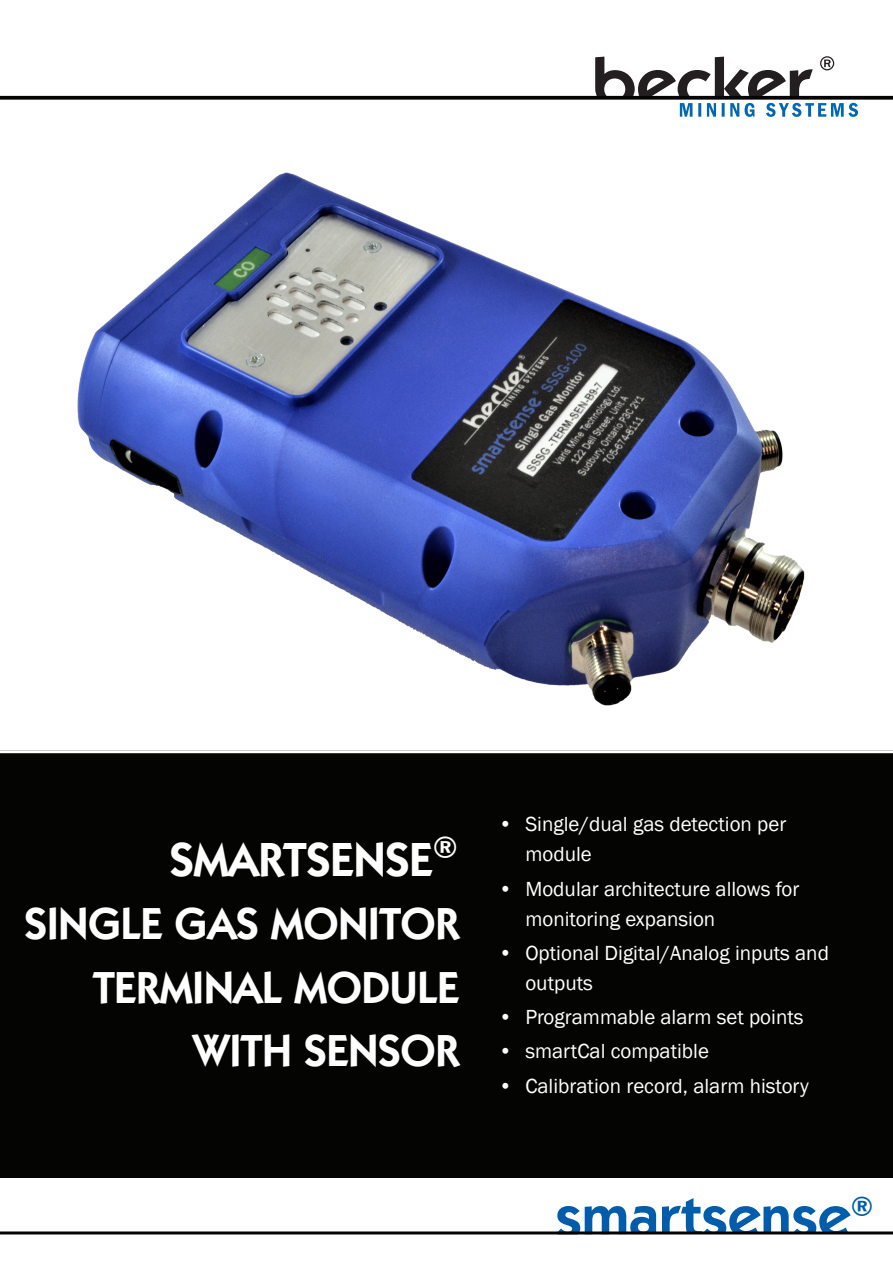
<style>
.page{position:relative;width:893px;height:1263px;background:#fff}
.page>*{position:absolute;margin:0;border:0;box-sizing:border-box;transform-origin:0 0}
.Absatz_Eigenschaft{font:600 60px "Kabel IT Cby BT";color:#015dac}
.Absatz_Eigenschaft-2{font:600 48px "Kabel IT Cby BT";color:#fff}
.Absatz_Eigenschaft-3{font:600 45px "Kabel IT Cby BT";color:#fff}
.Absatz_Eigenschaft-4{font:600 27px "Kabel IT Cby BT";color:#015dac}
.t1{font:21px/30px "Franklin Gothic";color:#fff}
</style>
<div class="page">
<div style="left:0;top:750px;width:893px;height:428px;background:#040503"></div>
<svg style="left:552px;top:1234px;width:329px;height:1px"></svg>
<hr style="left:0;top:1231px;width:893px;height:3px;background:#040503">
<hr style="left:0;top:750px;width:893px;height:3px;background:#fff">
<svg style="left:820px;top:56px;width:14px;height:14px"></svg>
<svg style="left:595px;top:57px;width:218px;height:39px"></svg>
<svg style="left:680px;top:103px;width:178px;height:14px"></svg>
<svg style="left:0;top:96px;width:893px;height:4px;background:#1a1b19"></svg>
<img style="left:78px;top:173px;width:727px;height:533px">
<p class="Absatz_Eigenschaft-2" style="left:170px;top:830px;width:290px">SMARTSENSE<sup>®</sup></p>
<p class="Absatz_Eigenschaft-3" style="left:25px;top:896px;width:436px">SINGLE GAS MONITOR</p>
<p class="Absatz_Eigenschaft-3" style="left:93px;top:959px;width:367px">TERMINAL MODULE</p>
<p class="Absatz_Eigenschaft-3" style="left:193px;top:1023px;width:268px">WITH SENSOR</p>
<p class="t1" style="left:525px;top:810px;width:262px;text-indent:-27px">• Single/dual gas detection per module</p>
<p class="t1" style="left:525px;top:874px;width:276px;text-indent:-27px">• Modular architecture allows for monitoring expansion</p>
<p class="t1" style="left:525px;top:938px;width:305px;text-indent:-27px">• Optional Digital/Analog inputs and outputs</p>
<p class="t1" style="left:498px;top:1003px;width:307px">• Programmable alarm set points</p>
<p class="t1" style="left:498px;top:1037px;width:212px">• smartCal compatible</p>
<p class="t1" style="left:498px;top:1071px;width:312px">• Calibration record, alarm history</p>
<p class="Absatz_Eigenschaft" style="left:555px;top:1179px;width:297px">smartsense</p>
<p class="Absatz_Eigenschaft-4" style="left:851px;top:1190px;width:24px">®</p>
</div>
